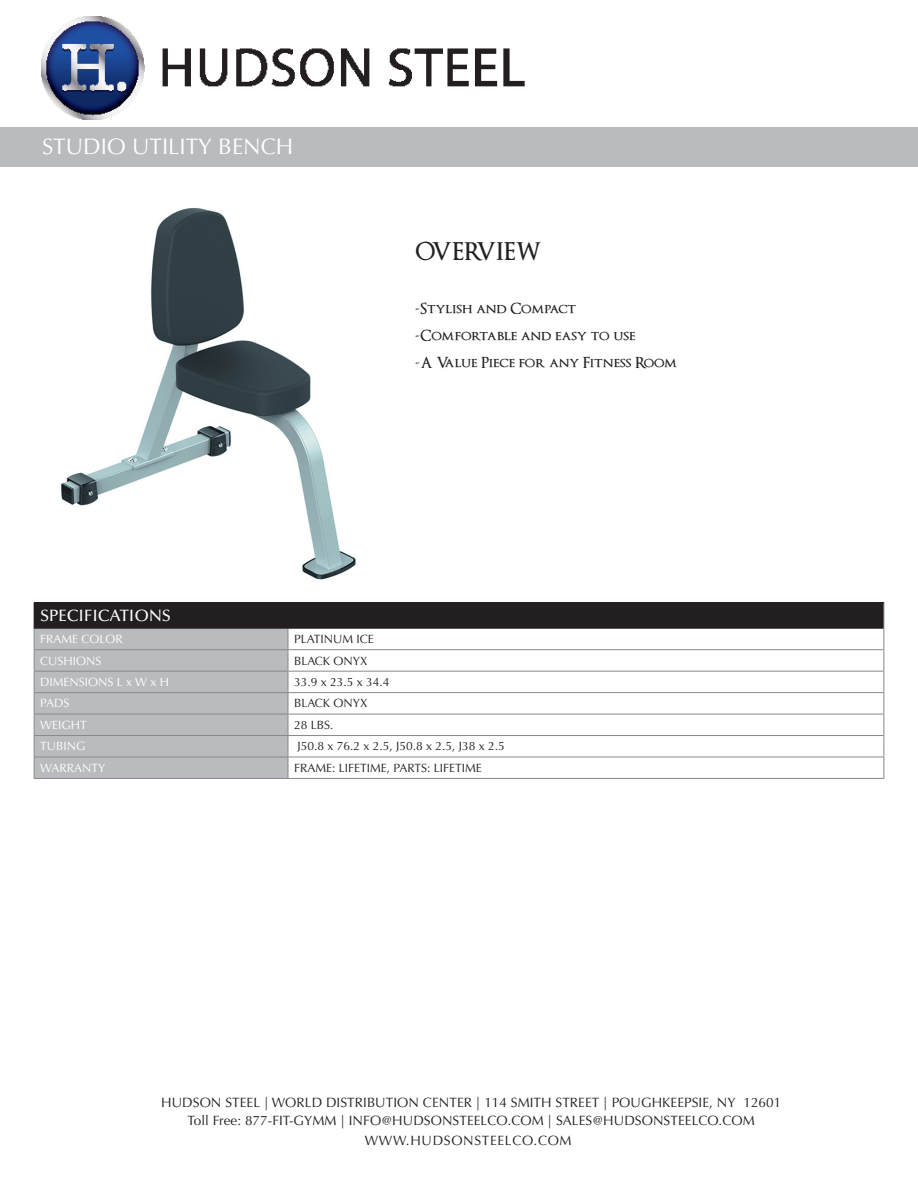
<style>
.page{position:relative;width:918px;height:1188px;background:#fff}
.page>*{position:absolute;margin:0;border:0;box-sizing:border-box;transform-origin:0 0}
.t1{font:600 24px "Optimus Princeps";color:#231f20}
.t2{font:22.5px "Optima LT Std";color:#fff}
.t3{font:500 16.5px "Optima LT Std";color:#fdfdff}
.t4{font:600 15px "Optimus Princeps";color:#231f20}
.t5{font:13.5px "Optima LT Std";letter-spacing:.005em;color:#231f20}
.t6{font:13.5px "Optima LT Std";letter-spacing:.05em;color:#231f20}
.t7{font:12px "Optima LT Std";color:#231f20}
.t8{font:12px "Optima LT Std";color:#fff}
</style>
<div class="page">
<div style="left:0;top:127px;width:918px;height:40px;background:#babbbe"></div>
<img style="left:41px;top:16px;width:484px;height:103px">
<img style="left:60px;top:208px;width:296px;height:372px">
<div style="left:34px;top:603px;width:850px;height:25px;background:#231f20"></div>
<hr style="left:288px;top:649px;width:596px;height:1px;background:#87898c">
<hr style="left:288px;top:671px;width:596px;height:1px;background:#87898c">
<hr style="left:288px;top:692px;width:596px;height:1px;background:#87898c">
<hr style="left:288px;top:714px;width:596px;height:1px;background:#87898c">
<hr style="left:288px;top:735px;width:596px;height:1px;background:#87898c">
<hr style="left:288px;top:757px;width:596px;height:1px;background:#87898c">
<hr style="left:34px;top:778px;width:254px;height:1px;background:#87898c">
<hr style="left:288px;top:778px;width:596px;height:1px;background:#87898c">
<svg style="left:884px;top:603px;width:1px;height:175px"></svg>
<hr style="left:34px;top:602px;width:254px;height:1px;background:#231f20">
<hr style="left:288px;top:602px;width:596px;height:1px;background:#231f20">
<hr style="left:288px;top:628px;width:596px;height:1px;background:#231f20">
<svg style="left:34px;top:628px;width:255px;height:150px;background:#b6b7ba"></svg>
<p class="t2" style="left:42px;top:134px;width:253px">STUDIO UTILITY BENCH</p>
<p class="t1" style="left:415px;top:239px;width:128px">OVERVIEW</p>
<p class="t4" style="left:415px;top:300px;width:162px">-Stylish and Compact</p>
<p class="t4" style="left:415px;top:327px;width:222px">-Comfortable and easy to use</p>
<p class="t4" style="left:415px;top:354px;width:264px">-A Value Piece for any Fitness Room</p>
<p class="t3" style="left:40px;top:606px;width:132px">SPECIFICATIONS</p>
<p class="t8" style="left:40px;top:632px;width:84px">FRAME COLOR</p>
<p class="t7" style="left:294px;top:632px;width:81px">PLATINUM ICE</p>
<p class="t8" style="left:40px;top:653px;width:63px">CUSHIONS</p>
<p class="t7" style="left:294px;top:653px;width:75px">BLACK ONYX</p>
<p class="t8" style="left:40px;top:675px;width:130px">DIMENSIONS L x W x H</p>
<p class="t7" style="left:294px;top:675px;width:97px">33.9 x 23.5 x 34.4</p>
<p class="t8" style="left:40px;top:696px;width:31px">PADS</p>
<p class="t7" style="left:294px;top:696px;width:75px">BLACK ONYX</p>
<p class="t8" style="left:40px;top:718px;width:48px">WEIGHT</p>
<p class="t7" style="left:294px;top:718px;width:41px">28 LBS.</p>
<p class="t8" style="left:40px;top:739px;width:47px">TUBING</p>
<p class="t7" style="left:297px;top:739px;width:209px">J50.8 x 76.2 x 2.5, J50.8 x 2.5, J38 x 2.5</p>
<p class="t8" style="left:40px;top:761px;width:67px">WARRANTY</p>
<p class="t7" style="left:294px;top:761px;width:189px">FRAME: LIFETIME, PARTS: LIFETIME</p>
<p class="t5" style="left:161px;top:1095px;width:622px">HUDSON STEEL | WORLD DISTRIBUTION CENTER | 114 SMITH STREET | POUGHKEEPSIE, NY 12601</p>
<p class="t5" style="left:188px;top:1113px;width:569px">Toll Free: 877-FIT-GYMM | INFO@HUDSONSTEELCO.COM | SALES@HUDSONSTEELCO.COM</p>
<p class="t6" style="left:365px;top:1132px;width:208px">WWW.HUDSONSTEELCO.COM</p>
</div>
